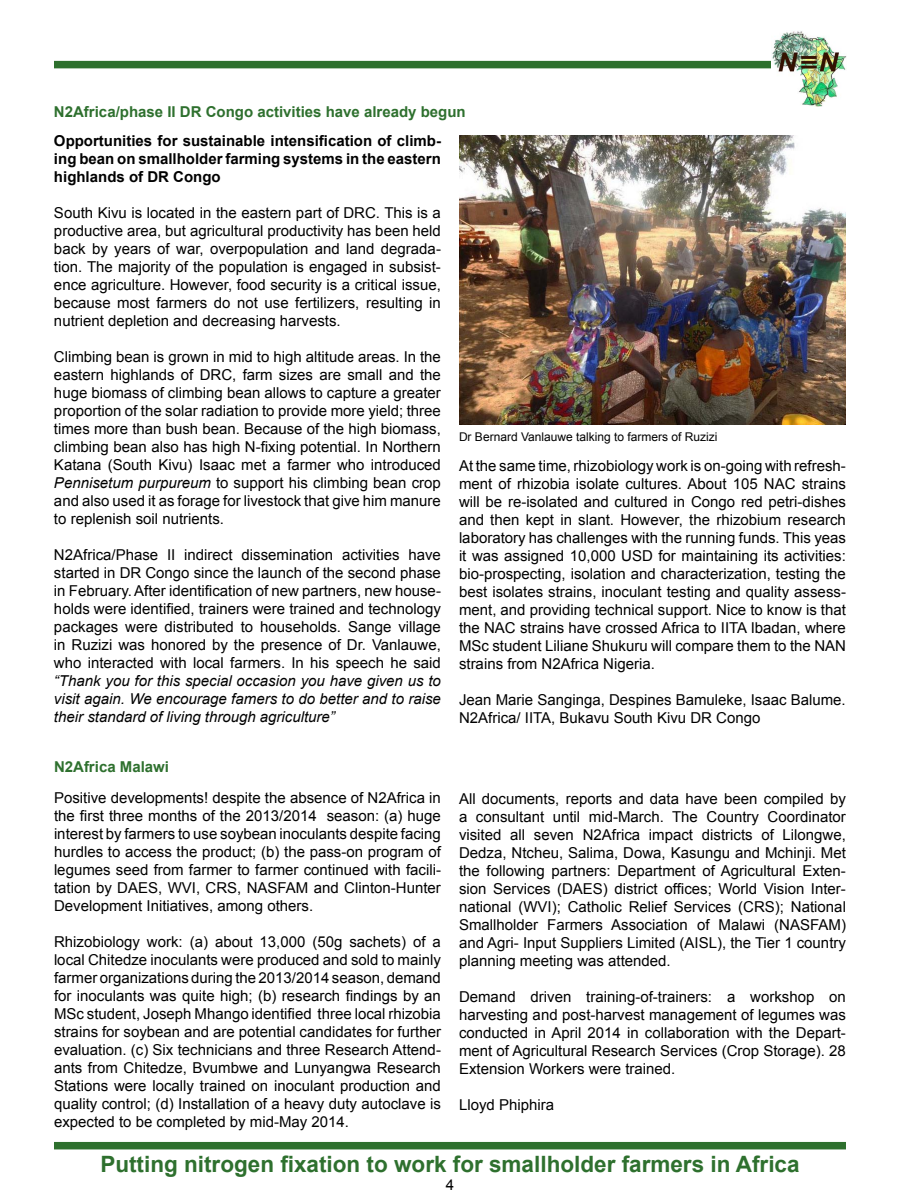
<style>
.page{position:relative;width:900px;height:1200px;background:#fff}
.page>*{position:absolute;margin:0;border:0;box-sizing:border-box;transform-origin:0 0}
.t1{font:700 22.5px "Arial";color:#2e702e}
.t2{font:15px/18px "Arial";color:#000;text-align:justify}
.t3{font:italic 15px/18px "Arial";color:#000;text-align:justify}
.t4{font:700 15px/18px "Arial";color:#000;text-align:justify}
.t5{font:700 15px "Arial";color:#2e702e}
.t6{font:12px "Arial";color:#000}
.s1{font-style:italic}
</style>
<div class="page">
<div style="left:54px;top:1142px;width:792px;height:7px;background:#2e702e"></div>
<div style="left:54px;top:61px;width:717px;height:7px;background:#2e702e"></div>
<img style="left:772px;top:31px;width:74px;height:76px">
<img style="left:459px;top:135px;width:387px;height:290px">
<p class="t5" style="left:54px;top:102px;width:413px">N2Africa/phase II DR Congo activities have already begun</p>
<p class="t4" style="left:54px;top:132px;width:389px">Opportunities for sustainable intensification of climb&shy;ing bean on smallholder farming systems in the eastern highlands of DR Congo</p>
<p class="t2" style="left:54px;top:204px;width:388px">South Kivu is located in the eastern part of DRC. This is a productive area, but agricultural productivity has been held back by years of war, overpopulation and land degrada&shy;tion. The majority of the population is engaged in subsist&shy;ence agriculture. However, food security is a critical issue, because most farmers do not use fertilizers, resulting in nutrient depletion and decreasing harvests.</p>
<p class="t2" style="left:54px;top:348px;width:388px">Climbing bean is grown in mid to high altitude areas. In the eastern highlands of DRC, farm sizes are small and the huge biomass of climbing bean allows to capture a greater proportion of the solar radiation to provide more yield; three times more than bush bean. Because of the high biomass, climbing bean also has high N-fixing potential. In Northern Katana (South Kivu) Isaac met a farmer who introduced <span class="s1">Pennisetum purpureum</span> to support his climbing bean crop and also used it as forage for livestock that give him manure to replenish soil nutrients.</p>
<p class="t2" style="left:54px;top:546px;width:388px">N2Africa/Phase II indirect dissemination activities have started in DR Congo since the launch of the second phase in February. After identification of new partners, new house&shy;holds were identified, trainers were trained and technology packages were distributed to households. Sange village in Ruzizi was honored by the presence of Dr. Vanlauwe, who interacted with local farmers. In his speech he said</p>
<p class="t3" style="left:54px;top:672px;width:388px">“Thank you for this special occasion you have given us to visit again. We encourage famers to do better and to raise their standard of living through agriculture”</p>
<p class="t6" style="left:459px;top:429px;width:260px">Dr Bernard Vanlauwe talking to farmers of Ruzizi</p>
<p class="t2" style="left:459px;top:457px;width:389px">At the same time, rhizobiology work is on-going with refresh&shy;ment of rhizobia isolate cultures. About 105 NAC strains will be re-isolated and cultured in Congo red petri-dishes and then kept in slant. However, the rhizobium research laboratory has challenges with the running funds. This yeas it was assigned 10,000 USD for maintaining its activities: bio-prospecting, isolation and characterization, testing the best isolates strains, inoculant testing and quality assess&shy;ment, and providing technical support. Nice to know is that the NAC strains have crossed Africa to IITA Ibadan, where MSc student Liliane Shukuru will compare them to the NAN strains from N2Africa Nigeria.</p>
<p class="t2" style="left:459px;top:691px;width:388px">Jean Marie Sanginga, Despines Bamuleke, Isaac Balume.<br>N2Africa/ IITA, Bukavu South Kivu DR Congo</p>
<p class="t5" style="left:54px;top:757px;width:117px">N2Africa Malawi</p>
<p class="t2" style="left:54px;top:789px;width:388px">Positive developments! despite the absence of N2Africa in the first three months of the 2013/2014 season: (a) huge interest by farmers to use soybean inoculants despite facing hurdles to access the product; (b) the pass-on program of legumes seed from farmer to farmer continued with facili&shy;tation by DAES, WVI, CRS, NASFAM and Clinton-Hunter Development Initiatives, among others.</p>
<p class="t2" style="left:54px;top:933px;width:389px">Rhizobiology work: (a) about 13,000 (50g sachets) of a local Chitedze inoculants were produced and sold to mainly farmer organizations during the 2013/2014 season, demand for inoculants was quite high; (b) research findings by an MSc student, Joseph Mhango identified three local rhizobia strains for soybean and are potential candidates for further evaluation. (c) Six technicians and three Research Attend&shy;ants from Chitedze, Bvumbwe and Lunyangwa Research Stations were locally trained on inoculant production and quality control; (d) Installation of a heavy duty autoclave is expected to be completed by mid-May 2014.</p>
<p class="t2" style="left:459px;top:789px;width:388px">All documents, reports and data have been compiled by a consultant until mid-March. The Country Coordinator visited all seven N2Africa impact districts of Lilongwe, Dedza, Ntcheu, Salima, Dowa, Kasungu and Mchinji. Met the following partners: Department of Agricultural Exten&shy;sion Services (DAES) district offices; World Vision Inter&shy;national (WVI); Catholic Relief Services (CRS); National Smallholder Farmers Association of Malawi (NASFAM) and Agri- Input Suppliers Limited (AISL), the Tier 1 country planning meeting was attended.</p>
<p class="t2" style="left:459px;top:987px;width:388px">Demand driven training-of-trainers: a workshop on harvesting and post-harvest management of legumes was conducted in April 2014 in collaboration with the Depart&shy;ment of Agricultural Research Services (Crop Storage). 28<br>Extension Workers were trained.</p>
<p class="t2" style="left:459px;top:1095px;width:97px">Lloyd Phiphira</p>
<h1 class="t1" style="left:100px;top:1149px;width:701px">Putting nitrogen fixation to work for smallholder farmers in Africa</h1>
<p class="t2" style="left:446px;top:1176px;width:10px">4</p>
</div>
